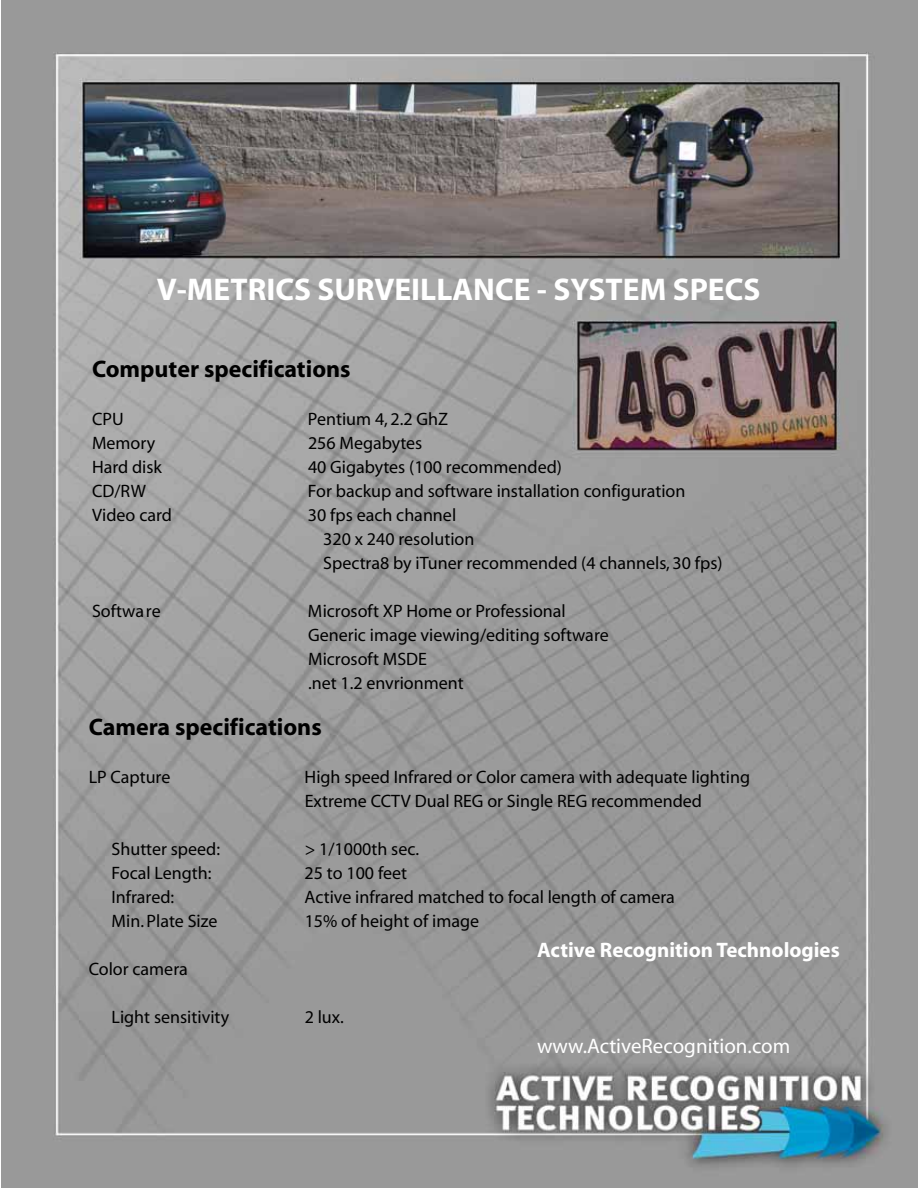
<style>
.page{position:relative;width:918px;height:1188px;background:#fff}
.page>*{position:absolute;margin:0;border:0;box-sizing:border-box;transform-origin:0 0}
.t1{font:700 31.5px "Myriad";color:#fff}
.t2{font:700 24px "Myriad";color:#000}
.t3{font:700 21px "Myriad";color:#fff}
.t4{font:21px "Myriad";color:#fff}
.t5{font:18px/24px "Myriad";color:#000}
</style>
<div class="page">
<img style="left:1px;top:1px;width:917px;height:1187px">
<h1 class="t1" style="left:157px;top:278px;width:605px">V-METRICS SURVEILLANCE - SYSTEM SPECS</h1>
<h2 class="t2" style="left:92px;top:360px;width:260px">Computer specifications</h2>
<p class="t5" style="left:92px;top:409px;width:33px">CPU</p>
<p class="t5" style="left:308px;top:409px;width:142px">Pentium 4, 2.2 GhZ</p>
<p class="t5" style="left:92px;top:433px;width:65px">Memory</p>
<p class="t5" style="left:308px;top:433px;width:116px">256 Megabytes</p>
<p class="t5" style="left:92px;top:457px;width:72px">Hard disk</p>
<p class="t5" style="left:308px;top:457px;width:256px">40 Gigabytes (100 recommended)</p>
<p class="t5" style="left:92px;top:481px;width:55px">CD/RW</p>
<p class="t5" style="left:308px;top:481px;width:379px">For backup and software installation configuration</p>
<p class="t5" style="left:92px;top:505px;width:82px">Video card</p>
<p class="t5" style="left:323px;top:505px;width:401px;text-indent:-15px">30 fps each channel<br>320 x 240 resolution<br>Spectra8 by iTuner recommended (4 channels, 30 fps)</p>
<p class="t5" style="left:92px;top:601px;width:70px">Software</p>
<p class="t5" style="left:308px;top:601px;width:302px">Microsoft XP Home or Professional<br>Generic image viewing/editing software<br>Microsoft MSDE<br>.net 1.2 envrionment</p>
<h2 class="t2" style="left:89px;top:718px;width:235px">Camera specifications</h2>
<p class="t5" style="left:89px;top:767px;width:83px">LP Capture</p>
<p class="t5" style="left:305px;top:767px;width:447px">High speed Infrared or Color camera with adequate lighting<br>Extreme CCTV Dual REG or Single REG recommended</p>
<p class="t5" style="left:112px;top:839px;width:110px">Shutter speed:</p>
<p class="t5" style="left:305px;top:839px;width:116px">&gt; 1/1000th sec.</p>
<p class="t5" style="left:112px;top:863px;width:101px">Focal Length:</p>
<p class="t5" style="left:305px;top:863px;width:104px">25 to 100 feet</p>
<p class="t5" style="left:112px;top:887px;width:64px">Infrared:</p>
<p class="t5" style="left:305px;top:887px;width:372px">Active infrared matched to focal length of camera</p>
<p class="t5" style="left:112px;top:911px;width:107px">Min. Plate Size</p>
<p class="t5" style="left:305px;top:911px;width:176px">15% of height of image</p>
<p class="t5" style="left:89px;top:959px;width:101px">Color camera</p>
<p class="t5" style="left:112px;top:1007px;width:119px">Light sensitivity</p>
<p class="t5" style="left:305px;top:1007px;width:41px">2 lux.</p>
<p class="t3" style="left:537px;top:942px;width:304px">Active Recognition Technologies</p>
<p class="t4" style="left:537px;top:1038px;width:255px">www.ActiveRecognition.com</p>
</div>
